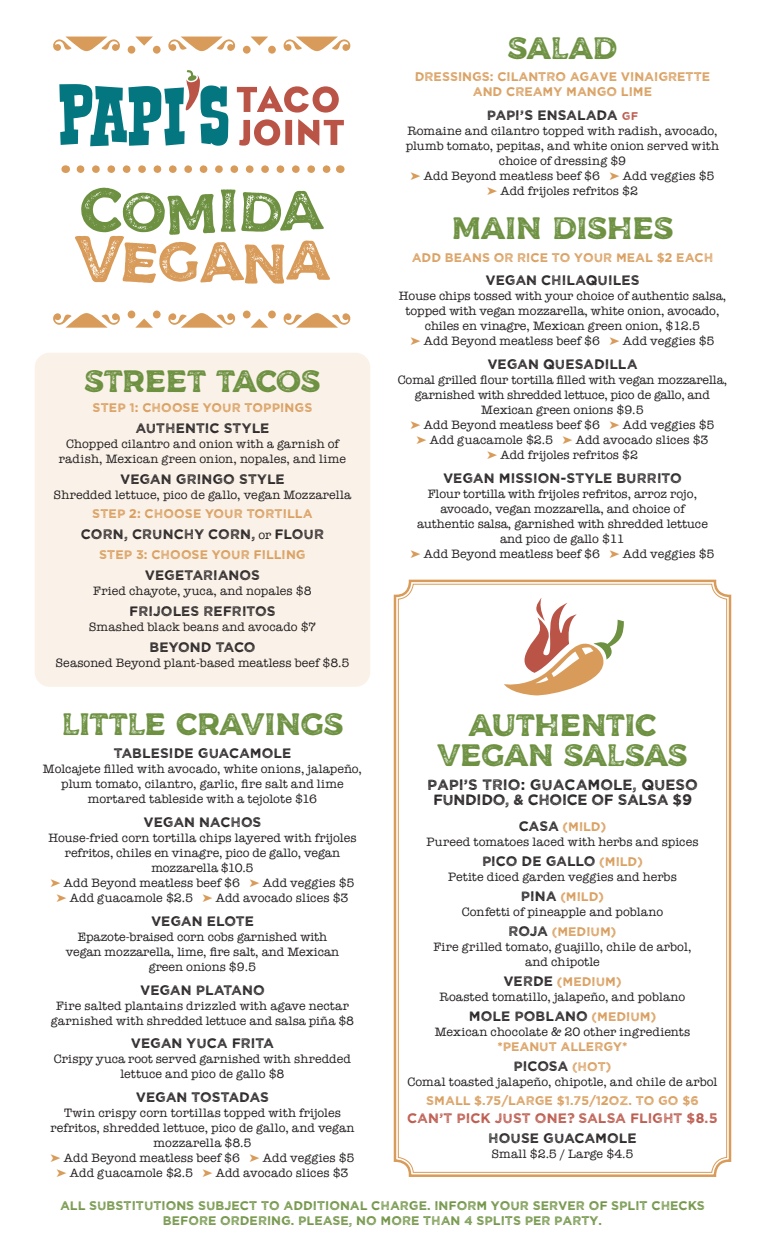
<style>
.page{position:relative;width:765px;height:1260px;background:#fff}
.page>*{position:absolute;margin:0;border:0;box-sizing:border-box;transform-origin:0 0}
.t1{font:31.25px/30px "Messenger Texture";letter-spacing:-.02em;color:#6d9141;text-align:center}
.t2{font:15px/15px "Wicked Grit";color:#231f20;text-align:center}
.t3{font:13.75px "Wicked Grit";color:#231f20}
.t4{font:13.75px "Wicked Grit";color:#ba5447}
.t5{font:12.5px/15px "American Typewriter";color:#231f20;text-align:center}
.t6{font:12.5px/15px "Wicked Grit";color:#d89b59;text-align:center}
.t7{font:12.5px/15px "Wicked Grit";color:#6d9141;text-align:center}
.t8{font:12.5px/15px "American Typewriter";letter-spacing:.02em;color:#231f20;text-align:center}
.s1{font-family:"American Typewriter";font-size:12.5px}
.s2{font-size:11.25px;color:#ba5447}
.s3{color:#d89b59}
.s4{font-family:"Wicked Grit";font-size:13.75px}
.s5{font-family:"Wicked Grit";color:#d89b59}
.s6{font-size:12.5px;color:#d89b59}
</style>
<div class="page">
<svg style="left:393px;top:579px;width:339px;height:598px"></svg>
<svg style="left:504px;top:598px;width:120px;height:98px"></svg>
<div style="left:35px;top:353px;width:335px;height:334px;background:#faf2e9;border-radius:15px"></div>
<svg style="left:80px;top:165px;width:251px;height:8px"></svg>
<svg style="left:75px;top:187px;width:255px;height:97px"></svg>
<svg style="left:59px;top:70px;width:285px;height:77px"></svg>
<svg style="left:53px;top:37px;width:67px;height:14px"></svg>
<svg style="left:168px;top:37px;width:67px;height:14px"></svg>
<div style="left:153px;top:46px;width:8px;height:8px;background:#d89b59;border-radius:50%"></div>
<div style="left:128px;top:46px;width:7px;height:8px;background:#d89b59;border-radius:50%"></div>
<svg style="left:136px;top:37px;width:17px;height:9px"></svg>
<svg style="left:283px;top:37px;width:68px;height:14px"></svg>
<div style="left:268px;top:46px;width:8px;height:8px;background:#d89b59;border-radius:50%"></div>
<div style="left:243px;top:46px;width:8px;height:8px;background:#d89b59;border-radius:50%"></div>
<svg style="left:251px;top:37px;width:17px;height:9px"></svg>
<svg style="left:283px;top:313px;width:68px;height:15px"></svg>
<svg style="left:168px;top:313px;width:67px;height:15px"></svg>
<div style="left:243px;top:311px;width:8px;height:7px;background:#d89b59;border-radius:50%"></div>
<div style="left:268px;top:311px;width:8px;height:7px;background:#d89b59;border-radius:50%"></div>
<svg style="left:251px;top:319px;width:17px;height:9px"></svg>
<svg style="left:53px;top:313px;width:67px;height:15px"></svg>
<div style="left:128px;top:311px;width:7px;height:7px;background:#d89b59;border-radius:50%"></div>
<div style="left:153px;top:311px;width:8px;height:7px;background:#d89b59;border-radius:50%"></div>
<svg style="left:135px;top:319px;width:18px;height:9px"></svg>
<p class="t1" style="left:84px;top:368px;width:238px">STREET TACOS</p>
<p class="t6" style="left:93px;top:401px;width:221px">STEP 1: CHOOSE YOUR TOPPINGS</p>
<p class="t3" style="left:136px;top:422px;width:135px">AUTHENTIC STYLE</p>
<p class="t5" style="left:59px;top:436px;width:289px">Chopped cilantro and onion with a garnish of radish, Mexican green onion, nopales, and lime</p>
<p class="t3" style="left:120px;top:473px;width:166px">VEGAN GRINGO STYLE</p>
<p class="t5" style="left:54px;top:487px;width:299px">Shredded lettuce, pico de gallo, vegan Mozzarella</p>
<p class="t6" style="left:92px;top:507px;width:222px">STEP 2: CHOOSE YOUR TORTILLA</p>
<p class="t3" style="left:81px;top:528px;width:245px">CORN, CRUNCHY CORN, <span class="s1">or</span> FLOUR</p>
<p class="t6" style="left:99px;top:548px;width:208px">STEP 3: CHOOSE YOUR FILLING</p>
<p class="t3" style="left:145px;top:569px;width:117px">VEGETARIANOS</p>
<p class="t5" style="left:93px;top:583px;width:220px">Fried chayote, yuca, and nopales $8</p>
<p class="t3" style="left:129px;top:605px;width:148px">FRIJOLES REFRITOS</p>
<p class="t5" style="left:89px;top:619px;width:229px">Smashed black beans and avocado $7</p>
<p class="t3" style="left:149px;top:641px;width:108px">BEYOND TACO</p>
<p class="t5" style="left:56px;top:655px;width:295px">Seasoned Beyond plant-based meatless beef $8.5</p>
<p class="t1" style="left:508px;top:34px;width:111px">SALAD</p>
<p class="t6" style="left:415px;top:69px;width:297px">DRESSINGS: CILANTRO AGAVE VINAIGRETTE<br>AND CREAMY MANGO LIME</p>
<p class="t3" style="left:487px;top:109px;width:153px">PAPI’S ENSALADA <span class="s2">GF</span></p>
<p class="t5" style="left:406px;top:123px;width:315px">Romaine and cilantro topped with radish, avocado, plumb tomato, pepitas, and white onion served with choice of dressing $9</p>
<p class="t5" style="left:410px;top:168px;width:306px"><span class="s3">➤</span> Add Beyond meatless beef $6 <span class="s3">➤</span> Add veggies $5 <span class="s3">➤</span> Add frijoles refritos $2</p>
<p class="t1" style="left:451px;top:215px;width:224px">MAIN DISHES</p>
<p class="t6" style="left:412px;top:250px;width:303px">ADD BEANS OR RICE TO YOUR MEAL $2 EACH</p>
<p class="t3" style="left:486px;top:274px;width:155px">VEGAN CHILAQUILES</p>
<p class="t5" style="left:399px;top:288px;width:329px">House chips tossed with your choice of authentic salsa, topped with vegan mozzarella, white onion, avocado, chiles en vinagre, Mexican green onion, $12.5<br><span class="s3">➤</span> Add Beyond meatless beef $6 <span class="s3">➤</span> Add veggies $5</p>
<p class="t3" style="left:487px;top:358px;width:152px">VEGAN QUESADILLA</p>
<p class="t5" style="left:398px;top:372px;width:331px">Comal grilled flour tortilla filled with vegan mozzarella, garnished with shredded lettuce, pico de gallo, and Mexican green onions $9.5<br><span class="s3">➤</span> Add Beyond meatless beef $6 <span class="s3">➤</span> Add veggies $5<br><span class="s3">➤</span> Add guacamole $2.5 <span class="s3">➤</span> Add avocado slices $3<br><span class="s3">➤</span> Add frijoles refritos $2</p>
<p class="t3" style="left:443px;top:472px;width:240px">VEGAN MISSION-STYLE BURRITO</p>
<p class="t5" style="left:410px;top:486px;width:306px">Flour tortilla with frijoles refritos, arroz rojo, avocado, vegan mozzarella, and choice of authentic salsa, garnished with shredded lettuce and pico de gallo $11<br><span class="s3">➤</span> Add Beyond meatless beef $6 <span class="s3">➤</span> Add veggies $5</p>
<p class="t1" style="left:61px;top:710px;width:284px">LITTLE CRAVINGS</p>
<p class="t3" style="left:114px;top:747px;width:179px">TABLESIDE GUACAMOLE</p>
<p class="t5" style="left:43px;top:761px;width:321px">Molcajete filled with avocado, white onions, jalapeño, plum tomato, cilantro, garlic, fire salt and lime mortared tableside with a tejolote $16</p>
<p class="t3" style="left:144px;top:816px;width:119px">VEGAN NACHOS</p>
<p class="t5" style="left:48px;top:830px;width:310px">House-fried corn tortilla chips layered with frijoles refritos, chiles en vinagre, pico de gallo, vegan mozzarella $10.5<br><span class="s3">➤</span> Add Beyond meatless beef $6 <span class="s3">➤</span> Add veggies $5 <span class="s3">➤</span> Add guacamole $2.5 <span class="s3">➤</span> Add avocado slices $3</p>
<p class="t3" style="left:151px;top:915px;width:104px">VEGAN ELOTE</p>
<p class="t5" style="left:66px;top:929px;width:275px">Epazote-braised corn cobs garnished with vegan mozzarella, lime, fire salt, and Mexican green onions $9.5</p>
<p class="t3" style="left:140px;top:983px;width:126px">VEGAN PLATANO</p>
<p class="t5" style="left:51px;top:997px;width:305px">Fire salted plantains drizzled with agave nectar garnished with shredded lettuce and salsa piña $8</p>
<p class="t3" style="left:131px;top:1037px;width:145px">VEGAN YUCA FRITA</p>
<p class="t5" style="left:54px;top:1051px;width:299px">Crispy yuca root served garnished with shredded lettuce and pico de gallo $8</p>
<p class="t3" style="left:136px;top:1091px;width:135px">VEGAN TOSTADAS</p>
<p class="t5" style="left:50px;top:1105px;width:306px">Twin crispy corn tortillas topped with frijoles refritos, shredded lettuce, pico de gallo, and vegan mozzarella $8.5<br><span class="s3">➤</span> Add Beyond meatless beef $6 <span class="s3">➤</span> Add veggies $5 <span class="s3">➤</span> Add guacamole $2.5 <span class="s3">➤</span> Add avocado slices $3</p>
<p class="t1" style="left:437px;top:711px;width:252px">AUTHENTIC<br>VEGAN SALSAS</p>
<p class="t2" style="left:427px;top:778px;width:272px">PAPI’S TRIO: GUACAMOLE, QUESO<br>FUNDIDO, &amp; CHOICE OF SALSA $9</p>
<p class="t5" style="left:426px;top:818px;width:274px"><span class="s4">CASA</span> <span class="s5">(MILD)<br></span>Pureed tomatoes laced with herbs and spices</p>
<p class="t3" style="left:482px;top:855px;width:162px">PICO DE GALLO <span class="s6">(MILD)</span></p>
<p class="t5" style="left:448px;top:869px;width:230px">Petite diced garden veggies and herbs</p>
<p class="t5" style="left:462px;top:889px;width:203px"><span class="s4">PINA</span> <span class="s5">(MILD)<br></span>Confetti of pineapple and poblano</p>
<p class="t8" style="left:434px;top:924px;width:259px"><span class="s4">ROJA</span> <span class="s5">(MEDIUM)<br></span>Fire grilled tomato, guajillo, chile de arbol, and chipotle</p>
<p class="t5" style="left:440px;top:974px;width:247px"><span class="s4">VERDE</span> <span class="s5">(MEDIUM)<br></span>Roasted tomatillo, jalapeño, and poblano</p>
<p class="t3" style="left:469px;top:1010px;width:189px">MOLE POBLANO <span class="s6">(MEDIUM)</span></p>
<p class="t5" style="left:435px;top:1024px;width:257px">Mexican chocolate &amp; 20 other ingredients <span class="s5">*PEANUT ALLERGY*</span></p>
<p class="t3" style="left:514px;top:1060px;width:99px">PICOSA <span class="s6">(HOT)</span></p>
<p class="t5" style="left:408px;top:1074px;width:311px">Comal toasted jalapeño, chipotle, and chile de arbol</p>
<p class="t6" style="left:426px;top:1093px;width:274px">SMALL $.75/LARGE $1.75/12OZ. TO GO $6</p>
<p class="t4" style="left:407px;top:1112px;width:312px">CAN’T PICK JUST ONE? SALSA FLIGHT $8.5</p>
<p class="t3" style="left:488px;top:1132px;width:150px">HOUSE GUACAMOLE</p>
<p class="t8" style="left:492px;top:1146px;width:143px">Small $2.5 / Large $4.5</p>
<p class="t7" style="left:60px;top:1198px;width:646px">ALL SUBSTITUTIONS SUBJECT TO ADDITIONAL CHARGE. INFORM YOUR SERVER OF SPLIT CHECKS<br>BEFORE ORDERING. PLEASE, NO MORE THAN 4 SPLITS PER PARTY.</p>
</div>
